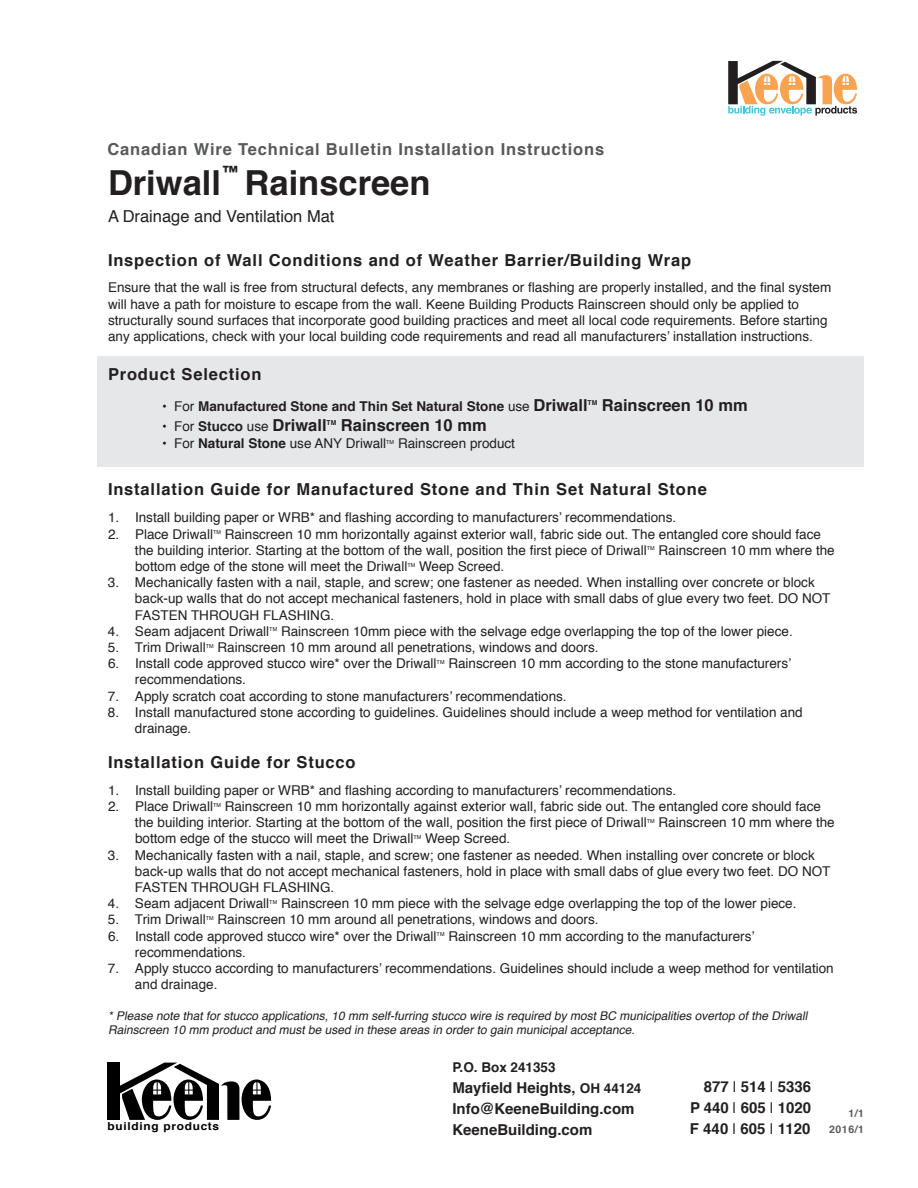
<style>
.page{position:relative;width:918px;height:1188px;background:#fff}
.page>*{position:absolute;margin:0;border:0;box-sizing:border-box;transform-origin:0 0}
.t1{font:700 34.5px "Helvetica";color:#231f20}
.t2{font:700 18.3px "Helvetica";color:#231f20}
.t3{font:700 16.5px "Helvetica";letter-spacing:.05em;color:#231f20}
.t4{font:700 16.5px "Helvetica";letter-spacing:.05em;color:#58595b}
.t5{font:700 16.5px "Helvetica";color:#231f20}
.t6{font:16.5px "Helvetica";color:#231f20}
.t7{font:700 15px/21px "Helvetica";color:#231f20}
.t8{font:13.5px/16.2px "Helvetica";color:#231f20}
.t9{font:700 13.5px "Helvetica";color:#231f20}
.t10{font:italic 12px/14.4px "Helvetica";color:#231f20}
.t11{font:700 10.95px "Helvetica";letter-spacing:.06em;color:#000;scale:1.09 1}
.t12{font:700 10.5px "Helvetica";color:#58595b}
.t13{font:700 6.75px "Helvetica";color:#231f20}
.t14{font:5.55px "Helvetica";color:#231f20}
.s1{font-weight:400}
.s2{font-size:16.5px}
.s3{font-weight:700}
.s4{font-weight:700;font-size:16.5px}
.s5{font-size:13.5px}
</style>
<div class="page">
<div style="left:98px;top:356px;width:766px;height:110px;background:#e6e7e8"></div>
<svg style="left:728px;top:61px;width:129px;height:55px"></svg>
<div style="left:108px;top:1063px;width:12px;height:57px;background:#000"></div>
<svg style="left:120px;top:1063px;width:151px;height:57px"></svg>
<p class="t4" style="left:108px;top:136px;width:498px">Canadian Wire Technical Bulletin Installation Instructions</p>
<h2 class="t2" style="left:221px;top:158px;width:20px">™</h2>
<h1 class="t1" style="left:245px;top:155px;width:187px">Rainscreen</h1>
<p class="t6" style="left:108px;top:204px;width:228px">A Drainage and Ventilation Mat</p>
<h1 class="t1" style="left:108px;top:155px;width:115px">Driwall</h1>
<p class="t3" style="left:108px;top:247px;width:585px">Inspection of Wall Conditions and of Weather Barrier/Building Wrap</p>
<p class="t8" style="left:108px;top:280px;width:725px">Ensure that the wall is free from structural defects, any membranes or flashing are properly installed, and the final system will have a path for moisture to escape from the wall. Keene Building Products Rainscreen should only be applied to structurally sound surfaces that incorporate good building practices and meet all local code requirements. Before starting any applications, check with your local building code requirements and read all manufacturers’ installation instructions.</p>
<p class="t3" style="left:108px;top:361px;width:155px">Product Selection</p>
<p class="t9" style="left:162px;top:395px;width:427px"><span class="s1">• For</span> Manufactured Stone and Thin Set Natural Stone <span class="s1">use</span> <span class="s2">Driwall</span></p>
<p class="t13" style="left:588px;top:398px;width:11px">tm</p>
<p class="t5" style="left:602px;top:392px;width:147px">Rainscreen 10 mm</p>
<p class="t8" style="left:162px;top:418px;width:166px">• For <span class="s3">Stucco</span> use <span class="s4">Driwall</span></p>
<p class="t13" style="left:327px;top:417px;width:11px">tm</p>
<p class="t5" style="left:341px;top:412px;width:147px">Rainscreen 10 mm</p>
<p class="t8" style="left:162px;top:436px;width:226px">• For <span class="s3">Natural Stone</span> use ANY Driwall</p>
<p class="t14" style="left:386px;top:438px;width:9px">TM</p>
<p class="t8" style="left:398px;top:436px;width:119px">Rainscreen product</p>
<p class="t3" style="left:108px;top:476px;width:600px">Installation Guide for Manufactured Stone and Thin Set Natural Stone</p>
<p class="t8" style="left:108px;top:510px;width:570px">1. Install building paper or WRB* and flashing according to manufacturers’ recommendations.</p>
<p class="t8" style="left:108px;top:526px;width:107px">2. Place Driwall</p>
<p class="t14" style="left:213px;top:528px;width:9px">TM</p>
<p class="t8" style="left:135px;top:526px;width:688px;text-indent:90px">Rainscreen 10 mm horizontally against exterior wall, fabric side out. The entangled core should face the building interior. Starting at the bottom of the wall, position the first piece of Driwall</p>
<p class="t14" style="left:647px;top:544px;width:9px">TM</p>
<p class="t8" style="left:658px;top:542px;width:178px">Rainscreen 10 mm where the</p>
<p class="t8" style="left:135px;top:559px;width:274px">bottom edge of the stone will meet the Driwall</p>
<p class="t14" style="left:407px;top:560px;width:9px">TM</p>
<p class="t8" style="left:419px;top:559px;width:87px">Weep Screed.</p>
<p class="t8" style="left:135px;top:575px;width:697px;text-indent:-27px">3. Mechanically fasten with a nail, staple, and screw; one fastener as needed. When installing over concrete or block back-up walls that do not accept mechanical fasteners, hold in place with small dabs of glue every two feet. DO NOT<br>FASTEN THROUGH FLASHING.</p>
<p class="t8" style="left:108px;top:623px;width:163px">4. Seam adjacent Driwall</p>
<p class="t14" style="left:269px;top:625px;width:9px">TM</p>
<p class="t8" style="left:281px;top:623px;width:513px">Rainscreen 10mm piece with the selvage edge overlapping the top of the lower piece.</p>
<p class="t8" style="left:108px;top:640px;width:99px">5. Trim Driwall</p>
<p class="t14" style="left:206px;top:641px;width:9px">TM</p>
<p class="t8" style="left:217px;top:640px;width:383px">Rainscreen 10 mm around all penetrations, windows and doors.</p>
<p class="t8" style="left:108px;top:656px;width:330px">6. Install code approved stucco wire* over the Driwall</p>
<p class="t14" style="left:437px;top:658px;width:9px">TM</p>
<p class="t8" style="left:448px;top:656px;width:344px">Rainscreen 10 mm according to the stone manufacturers’</p>
<p class="t8" style="left:135px;top:672px;width:113px">recommendations.</p>
<p class="t8" style="left:108px;top:688px;width:460px">7. Apply scratch coat according to stone manufacturers’ recommendations.</p>
<p class="t8" style="left:135px;top:704px;width:669px;text-indent:-27px">8. Install manufactured stone according to guidelines. Guidelines should include a weep method for ventilation and drainage.</p>
<p class="t3" style="left:108px;top:749px;width:249px">Installation Guide for Stucco</p>
<p class="t8" style="left:108px;top:782px;width:570px">1. Install building paper or WRB* and flashing according to manufacturers’ recommendations.</p>
<p class="t8" style="left:108px;top:799px;width:107px">2. Place Driwall</p>
<p class="t14" style="left:213px;top:800px;width:9px">TM</p>
<p class="t8" style="left:135px;top:799px;width:688px;text-indent:90px">Rainscreen 10 mm horizontally against exterior wall, fabric side out. The entangled core should face the building interior. Starting at the bottom of the wall, position the first piece of Driwall</p>
<p class="t14" style="left:647px;top:817px;width:9px">TM</p>
<p class="t8" style="left:658px;top:815px;width:178px">Rainscreen 10 mm where the</p>
<p class="t8" style="left:135px;top:831px;width:280px">bottom edge of the stucco will meet the Driwall</p>
<p class="t14" style="left:413px;top:833px;width:9px">TM</p>
<p class="t8" style="left:425px;top:831px;width:87px">Weep Screed.</p>
<p class="t8" style="left:135px;top:847px;width:697px;text-indent:-27px">3. Mechanically fasten with a nail, staple, and screw; one fastener as needed. When installing over concrete or block back-up walls that do not accept mechanical fasteners, hold in place with small dabs of glue every two feet. DO NOT<br>FASTEN THROUGH FLASHING.</p>
<p class="t8" style="left:108px;top:896px;width:163px">4. Seam adjacent Driwall</p>
<p class="t14" style="left:269px;top:898px;width:9px">TM</p>
<p class="t8" style="left:281px;top:896px;width:517px">Rainscreen 10 mm piece with the selvage edge overlapping the top of the lower piece.</p>
<p class="t8" style="left:108px;top:912px;width:99px">5. Trim Driwall</p>
<p class="t14" style="left:206px;top:914px;width:9px">TM</p>
<p class="t8" style="left:217px;top:912px;width:383px">Rainscreen 10 mm around all penetrations, windows and doors.</p>
<p class="t8" style="left:108px;top:928px;width:330px">6. Install code approved stucco wire* over the Driwall</p>
<p class="t14" style="left:437px;top:930px;width:9px">TM</p>
<p class="t8" style="left:448px;top:928px;width:308px">Rainscreen 10 mm according to the manufacturers’</p>
<p class="t8" style="left:135px;top:944px;width:113px">recommendations.</p>
<p class="t8" style="left:135px;top:961px;width:700px;text-indent:-27px">7. Apply stucco according to manufacturers’ recommendations. Guidelines should include a weep method for ventilation and drainage.</p>
<p class="t10" style="left:108px;top:1009px;width:704px">*Please note thatforstucco applications,10 mm self-furring stucco wire isrequired bymostBC municipalitiesovertop ofthe Driwall<br>Rainscreen 10 mm productand mustbe used in these areasin orderto gain municipalacceptance.</p>
<p class="t9" style="left:452px;top:1056px;width:105px">P.O. Box 241353</p>
<p class="t7" style="left:452px;top:1077px;width:191px">Mayfield Heights, <span class="s5">OH 44124<br></span>Info@KeeneBuilding.com<br>KeeneBuilding.com</p>
<p class="t7" style="left:690px;top:1077px;width:123px;text-align:justify;text-indent:14px">877 <span class="s1">|</span> 514 <span class="s1">|</span> 5336<br>P 440 <span class="s1">|</span> 605 <span class="s1">|</span> 1020<br>F 440 <span class="s1">|</span> 605 <span class="s1">|</span> 1120</p>
<p class="t12" style="left:848px;top:1105px;width:17px">1/1</p>
<p class="t11" style="left:108px;top:1117px;width:104px">building products</p>
<p class="t12" style="left:829px;top:1121px;width:36px">2016/1</p>
</div>
